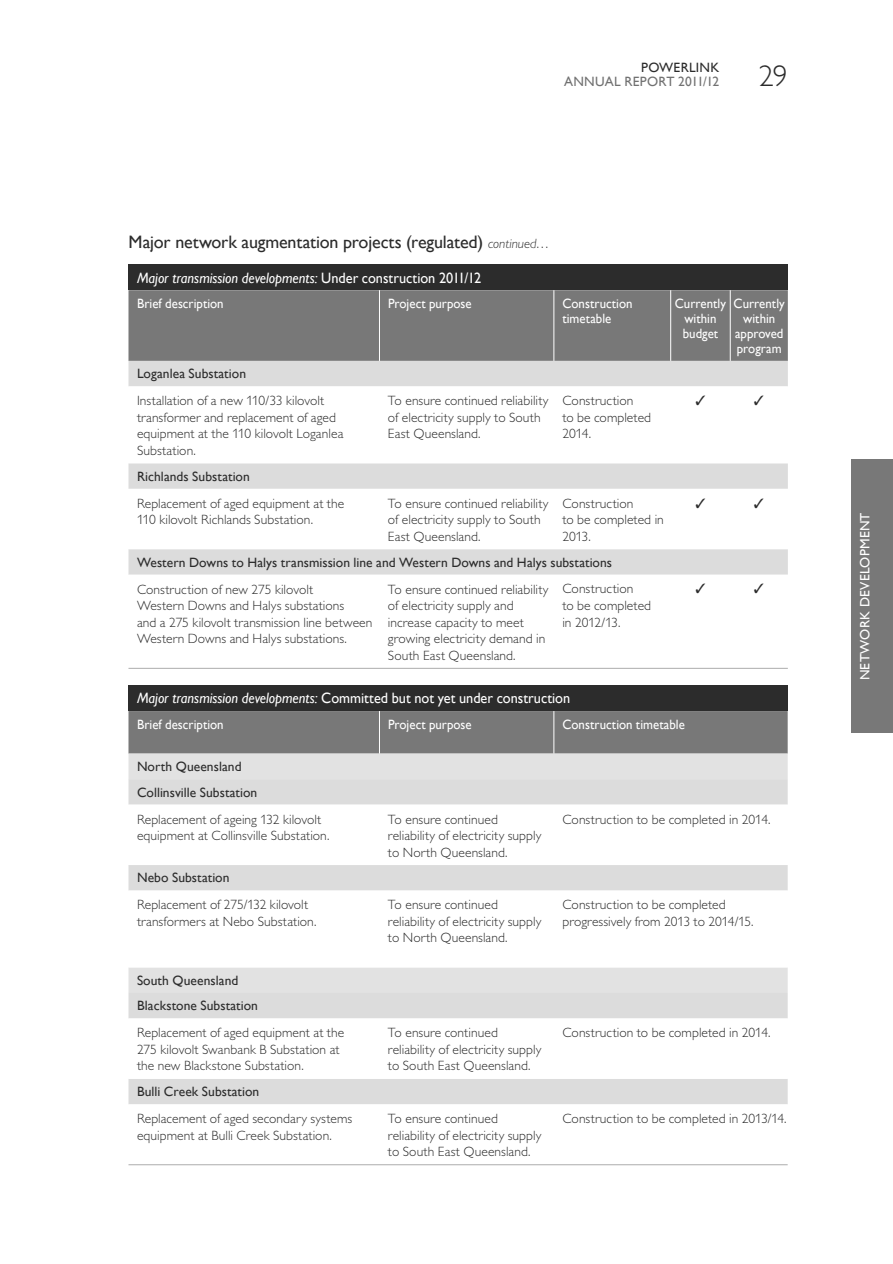
<style>
.page{position:relative;width:893px;height:1264px;background:#fff}
.page>*{position:absolute;margin:0;border:0;box-sizing:border-box;transform-origin:0 0}
.t1{font:300 30px "Gill Alt One";color:#2c2c2c}
.t2{font:18px "Gill Sans";letter-spacing:-.01em;color:#2c2c2c}
.t3{font:15px "Gill Sans";color:#fff;scale:.95 1}
.t4{font:italic 15px "Gill Sans";color:#fff;scale:.95 1}
.t5{font:300 13.5px/16.5px "Gill Alt One";letter-spacing:.005em;color:#2c2c2c}
.t6{font:13.5px/25.5px "Gill Sans";letter-spacing:.005em;color:#2c2c2c}
.t7{font:13.5px/15px "Gill Sans";letter-spacing:.005em;color:#fff;text-align:center;scale:.95 1}
.t8{font:13.5px "Gill Sans";letter-spacing:.02em;color:#717171}
.t9{font:13.5px "Gill Sans";letter-spacing:.005em;color:#fff}
.s1{font-family:"Gill Alt One";font-weight:300;font-style:italic;font-size:13.5px}
.s2{font-style:normal}
.s3{font-style:italic}
</style>
<div class="page">
<div style="left:851px;top:460px;width:42px;height:273px;background:#787878"></div>
<div style="left:128px;top:265px;width:659px;height:25px;background:#2c2c2c"></div>
<div style="left:128px;top:290px;width:659px;height:71px;background:#787878"></div>
<div style="left:128px;top:361px;width:659px;height:25px;background:#dcdcdc"></div>
<svg style="left:128px;top:463px;width:659px;height:205px"></svg>
<hr style="left:379px;top:290px;width:1px;height:71px;background:#fff">
<hr style="left:553px;top:290px;width:1px;height:71px;background:#fff">
<hr style="left:670px;top:290px;width:1px;height:71px;background:#fff">
<hr style="left:730px;top:290px;width:1px;height:71px;background:#fff">
<hr style="left:128px;top:668px;width:659px;height:1px;background:#acacac">
<div style="left:128px;top:685px;width:659px;height:26px;background:#2c2c2c"></div>
<div style="left:128px;top:711px;width:659px;height:42px;background:#787878"></div>
<div style="left:128px;top:753px;width:659px;height:26px;background:#e2e2e2"></div>
<div style="left:128px;top:779px;width:659px;height:25px;background:#dcdcdc"></div>
<svg style="left:128px;top:804px;width:659px;height:300px"></svg>
<hr style="left:128px;top:1164px;width:659px;height:1px;background:#acacac">
<hr style="left:379px;top:711px;width:1px;height:42px;background:#fff">
<hr style="left:553px;top:711px;width:1px;height:42px;background:#fff">
<svg style="left:696px;top:498px;width:9px;height:9px"></svg>
<svg style="left:754px;top:498px;width:9px;height:9px"></svg>
<svg style="left:696px;top:583px;width:9px;height:10px"></svg>
<svg style="left:754px;top:583px;width:9px;height:10px"></svg>
<p class="t6" style="left:641px;top:55px;width:80px">POWERLINK</p>
<p class="t8" style="left:564px;top:74px;width:157px">ANNUAL REPORT 2011/12</p>
<h1 class="t1" style="left:758px;top:65px;width:31px">29</h1>
<h2 class="t2" style="left:128px;top:231px;width:423px">Major network augmentation projects (regulated) <span class="s1">continued…</span></h2>
<p class="t4" style="left:137px;top:269px;width:364px">Major transmission developments: <span class="s2">Under construction 2011/12</span></p>
<p class="t7" style="left:137px;top:296px;width:93px">Brief description</p>
<p class="t7" style="left:388px;top:296px;width:90px">Project purpose</p>
<p class="t7" style="left:562px;top:296px;width:75px;text-align:left">Construction timetable</p>
<p class="t7" style="left:675px;top:296px;width:55px">Currently within budget</p>
<p class="t7" style="left:733px;top:296px;width:55px">Currently within approved program</p>
<p class="t6" style="left:137px;top:361px;width:111px">Loganlea Substation</p>
<p class="t5" style="left:137px;top:394px;width:208px">Installation of a new 110/33 kilovolt transformer and replacement of aged equipment at the 110 kilovolt Loganlea<br>Substation.</p>
<p class="t5" style="left:388px;top:394px;width:162px">To ensure continued reliability of electricity supply to South<br>East Queensland.</p>
<p class="t5" style="left:562px;top:394px;width:90px">Construction<br>to be completed<br>2014.</p>
<p class="t6" style="left:137px;top:463px;width:114px">Richlands Substation</p>
<p class="t5" style="left:137px;top:496px;width:209px">Replacement of aged equipment at the<br>110 kilovolt Richlands Substation.</p>
<p class="t5" style="left:388px;top:496px;width:162px">To ensure continued reliability of electricity supply to South<br>East Queensland.</p>
<p class="t5" style="left:562px;top:496px;width:103px">Construction<br>to be completed in<br>2013.</p>
<p class="t6" style="left:137px;top:549px;width:476px">Western Downs to Halys transmission line and Western Downs and Halys substations</p>
<p class="t5" style="left:137px;top:582px;width:237px">Construction of new 275 kilovolt<br>Western Downs and Halys substations<br>and a 275 kilovolt transmission line between Western Downs and Halys substations.</p>
<p class="t5" style="left:388px;top:582px;width:162px">To ensure continued reliability of electricity supply and increase capacity to meet growing electricity demand in<br>South East Queensland.</p>
<p class="t5" style="left:562px;top:582px;width:90px">Construction<br>to be completed in 2012/13.</p>
<p class="t3" style="left:137px;top:689px;width:457px"><span class="s3">Major transmission developments:</span> Committed but not yet under construction</p>
<p class="t7" style="left:137px;top:716px;width:93px">Brief description</p>
<p class="t7" style="left:388px;top:716px;width:90px">Project purpose</p>
<p class="t7" style="left:562px;top:716px;width:130px">Construction timetable</p>
<p class="t6" style="left:137px;top:753px;width:122px">North Queensland<br>Collinsville Substation</p>
<p class="t5" style="left:137px;top:812px;width:194px">Replacement of ageing 132 kilovolt equipment at Collinsville Substation.</p>
<p class="t5" style="left:388px;top:812px;width:155px">To ensure continued reliability of electricity supply to North Queensland.</p>
<p class="t5" style="left:562px;top:812px;width:210px">Construction to be completed in 2014.</p>
<p class="t6" style="left:137px;top:865px;width:94px">Nebo Substation</p>
<p class="t5" style="left:137px;top:898px;width:181px">Replacement of 275/132 kilovolt transformers at Nebo Substation.</p>
<p class="t5" style="left:388px;top:898px;width:155px">To ensure continued reliability of electricity supply to North Queensland.</p>
<p class="t5" style="left:562px;top:898px;width:193px">Construction to be completed progressively from 2013 to 2014/15.</p>
<p class="t6" style="left:137px;top:967px;width:122px">South Queensland<br>Blackstone Substation</p>
<p class="t5" style="left:137px;top:1025px;width:209px">Replacement of aged equipment at the<br>275 kilovolt Swanbank B Substation at the new Blackstone Substation.</p>
<p class="t5" style="left:388px;top:1025px;width:155px">To ensure continued reliability of electricity supply to South East Queensland.</p>
<p class="t5" style="left:562px;top:1025px;width:210px">Construction to be completed in 2014.</p>
<p class="t6" style="left:137px;top:1078px;width:124px">Bulli Creek Substation</p>
<p class="t5" style="left:137px;top:1111px;width:217px">Replacement of aged secondary systems equipment at Bulli Creek Substation.</p>
<p class="t5" style="left:388px;top:1111px;width:155px">To ensure continued reliability of electricity supply to South East Queensland.</p>
<p class="t5" style="left:562px;top:1111px;width:226px">Construction to be completed in 2013/14.</p>
<p class="t9" style="left:857px;top:680px;width:169px;rotate:-90deg">NETWORK DEVELOPMENT</p>
</div>
